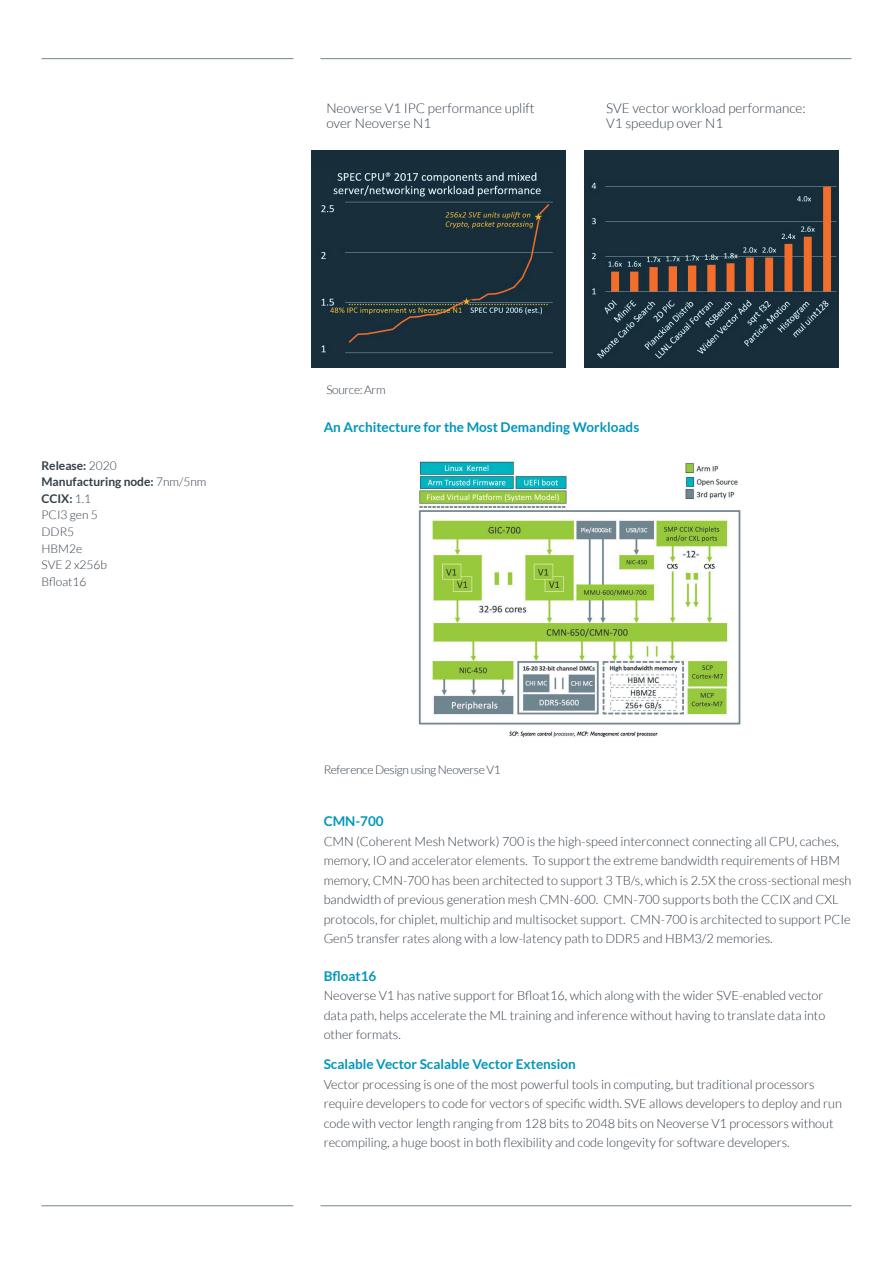
<style>
.page{position:relative;width:893px;height:1263px;background:#fff}
.page>*{position:absolute;margin:0;border:0;box-sizing:border-box;transform-origin:0 0}
.t1{font:700 13.5px "Lato";color:#0096b9}
.t2{font:300 13.5px/15px "Lato";color:#323d47}
.t3{font:300 12.75px/19.5px "Lato";color:#323d47}
.t4{font:300 12px/16.5px "Lato";color:#323d47}
.t5{font:300 12px "Lato";letter-spacing:-.03em;color:#323d47}
.s1{font-weight:700}
</style>
<div class="page">
<hr style="left:320px;top:1205px;width:531px;height:1px;background:#6f868e">
<hr style="left:41px;top:1205px;width:252px;height:1px;background:#6f868e">
<hr style="left:320px;top:58px;width:531px;height:1px;background:#6f868e">
<hr style="left:41px;top:58px;width:252px;height:1px;background:#6f868e">
<div style="left:584px;top:151px;width:254px;height:217px;background:#172d3b"></div>
<img style="left:591px;top:182px;width:246px;height:177px">
<div style="left:311px;top:151px;width:255px;height:217px;background:#172d3b"></div>
<img style="left:321px;top:172px;width:232px;height:182px">
<img style="left:418px;top:461px;width:323px;height:277px">
<p class="t4" style="left:41px;top:457px;width:166px"><span class="s1">Release:</span> 2020<br><span class="s1">Manufacturing node:</span> 7nm/5nm<br><span class="s1">CCIX:</span> 1.1<br>PCI3 gen 5<br>DDR5<br>HBM2e<br>SVE 2 x256b<br>Bfloat16</p>
<p class="t2" style="left:326px;top:101px;width:210px">Neoverse V1 IPC performance uplift over Neoverse N1</p>
<p class="t2" style="left:606px;top:101px;width:201px">SVE vector workload performance:<br>V1 speedup over N1</p>
<p class="t5" style="left:326px;top:384px;width:61px">Source: Arm</p>
<p class="t1" style="left:324px;top:419px;width:317px">An Architecture for the Most Demanding Workloads</p>
<p class="t5" style="left:324px;top:764px;width:179px">Reference Design using Neoverse V1</p>
<p class="t1" style="left:324px;top:814px;width:62px">CMN-700</p>
<p class="t3" style="left:324px;top:832px;width:529px">CMN (Coherent Mesh Network) 700 is the high-speed interconnect connecting all CPU, caches, memory, IO and accelerator elements. To support the extreme bandwidth requirements of HBM memory, CMN-700 has been architected to support 3 TB/s, which is 2.5X the cross-sectional mesh bandwidth of previous generation mesh CMN-600. CMN-700 supports both the CCIX and CXL protocols, for chiplet, multichip and multisocket support. CMN-700 is architected to support PCIe Gen5 transfer rates along with a low-latency path to DDR5 and HBM3/2 memories.</p>
<p class="t1" style="left:324px;top:968px;width:54px">Bfloat16</p>
<p class="t3" style="left:324px;top:986px;width:503px">Neoverse V1 has native support for Bfloat16, which along with the wider SVE-enabled vector data path, helps accelerate the ML training and inference without having to translate data into other formats.</p>
<p class="t1" style="left:324px;top:1057px;width:254px">Scalable Vector Scalable Vector Extension</p>
<p class="t3" style="left:324px;top:1075px;width:520px">Vector processing is one of the most powerful tools in computing, but traditional processors require developers to code for vectors of specific width. SVE allows developers to deploy and run code with vector length ranging from 128 bits to 2048 bits on Neoverse V1 processors without recompiling, a huge boost in both flexibility and code longevity for software developers.</p>
</div>
